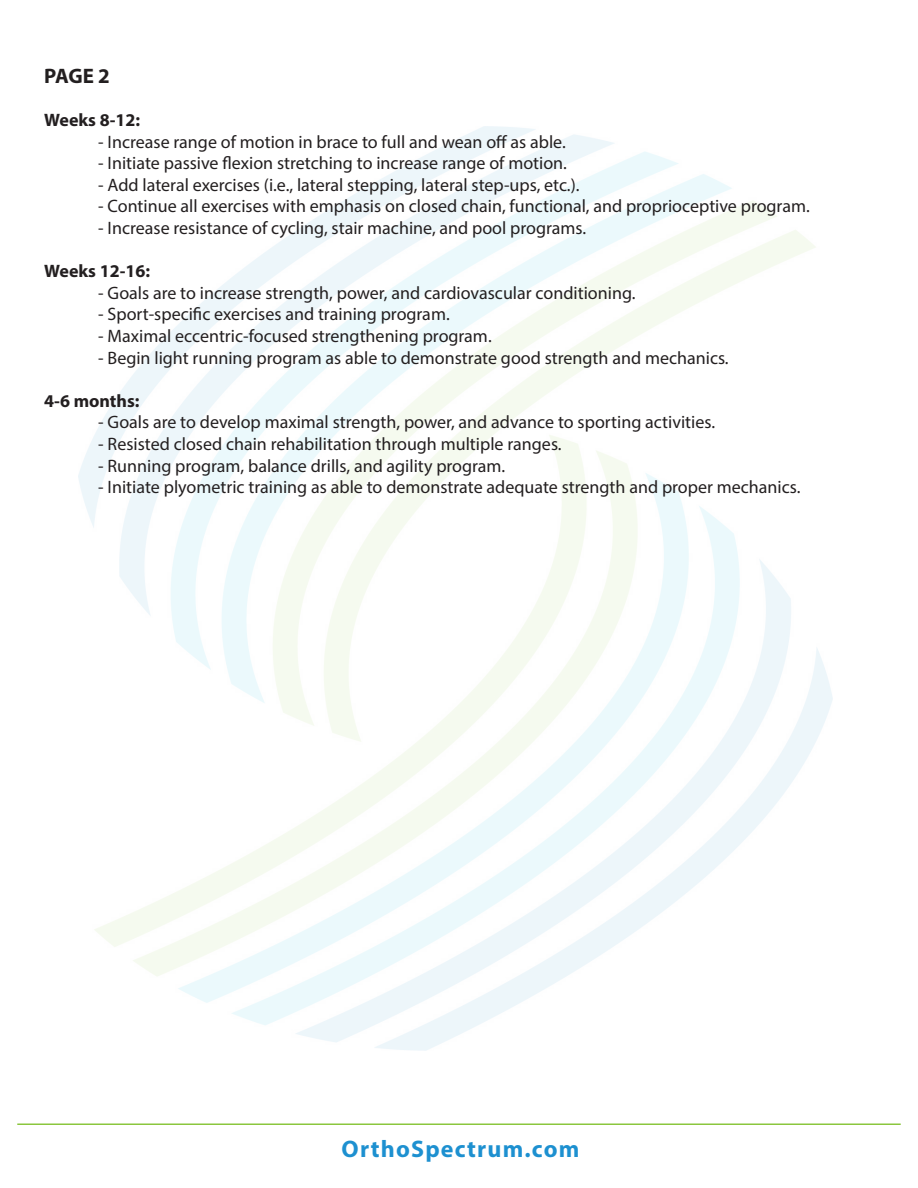
<style>
.page{position:relative;width:918px;height:1188px;background:#fff}
.page>*{position:absolute;margin:0;border:0;box-sizing:border-box;transform-origin:0 0}
.t1{font:700 24px "Myriad Pro";letter-spacing:.05em;color:#1d90d0}
.t2{font:700 21px "Myriad Pro";color:#231f20}
.t3{font:18px "Myriad Pro";color:#231f20}
.t4{font:700 18px "Myriad Pro";color:#231f20}
</style>
<div class="page">
<hr style="left:17px;top:1124px;width:884px;height:1px;background:#8bc63e">
<p class="t2" style="left:44px;top:62px;width:67px">PAGE 2</p>
<p class="t4" style="left:44px;top:108px;width:97px">Weeks 8-12:</p>
<p class="t3" style="left:98px;top:130px;width:469px">- Increase range of motion in brace to full and wean off as able.</p>
<p class="t3" style="left:98px;top:152px;width:470px">- Initiate passive flexion stretching to increase range of motion.</p>
<p class="t3" style="left:98px;top:174px;width:483px">- Add lateral exercises (i.e., lateral stepping, lateral step-ups, etc.).</p>
<p class="t3" style="left:98px;top:195px;width:713px">- Continue all exercises with emphasis on closed chain, functional, and proprioceptive program.</p>
<p class="t3" style="left:98px;top:217px;width:489px">- Increase resistance of cycling, stair machine, and pool programs.</p>
<p class="t4" style="left:44px;top:259px;width:107px">Weeks 12-16:</p>
<p class="t3" style="left:98px;top:282px;width:539px">- Goals are to increase strength, power, and cardiovascular conditioning.</p>
<p class="t3" style="left:98px;top:303px;width:353px">- Sport-specific exercises and training program.</p>
<p class="t3" style="left:98px;top:325px;width:395px">- Maximal eccentric-focused strengthening program.</p>
<p class="t3" style="left:98px;top:346px;width:632px">- Begin light running program as able to demonstrate good strength and mechanics.</p>
<p class="t4" style="left:44px;top:389px;width:97px">4-6 months:</p>
<p class="t3" style="left:98px;top:411px;width:618px">- Goals are to develop maximal strength, power, and advance to sporting activities.</p>
<p class="t3" style="left:98px;top:433px;width:465px">- Resisted closed chain rehabilitation through multiple ranges.</p>
<p class="t3" style="left:98px;top:454px;width:409px">- Running program, balance drills, and agility program.</p>
<p class="t3" style="left:98px;top:476px;width:704px">- Initiate plyometric training as able to demonstrate adequate strength and proper mechanics.</p>
<p class="t1" style="left:342px;top:1133px;width:239px">OrthoSpectrum.com</p>
</div>
